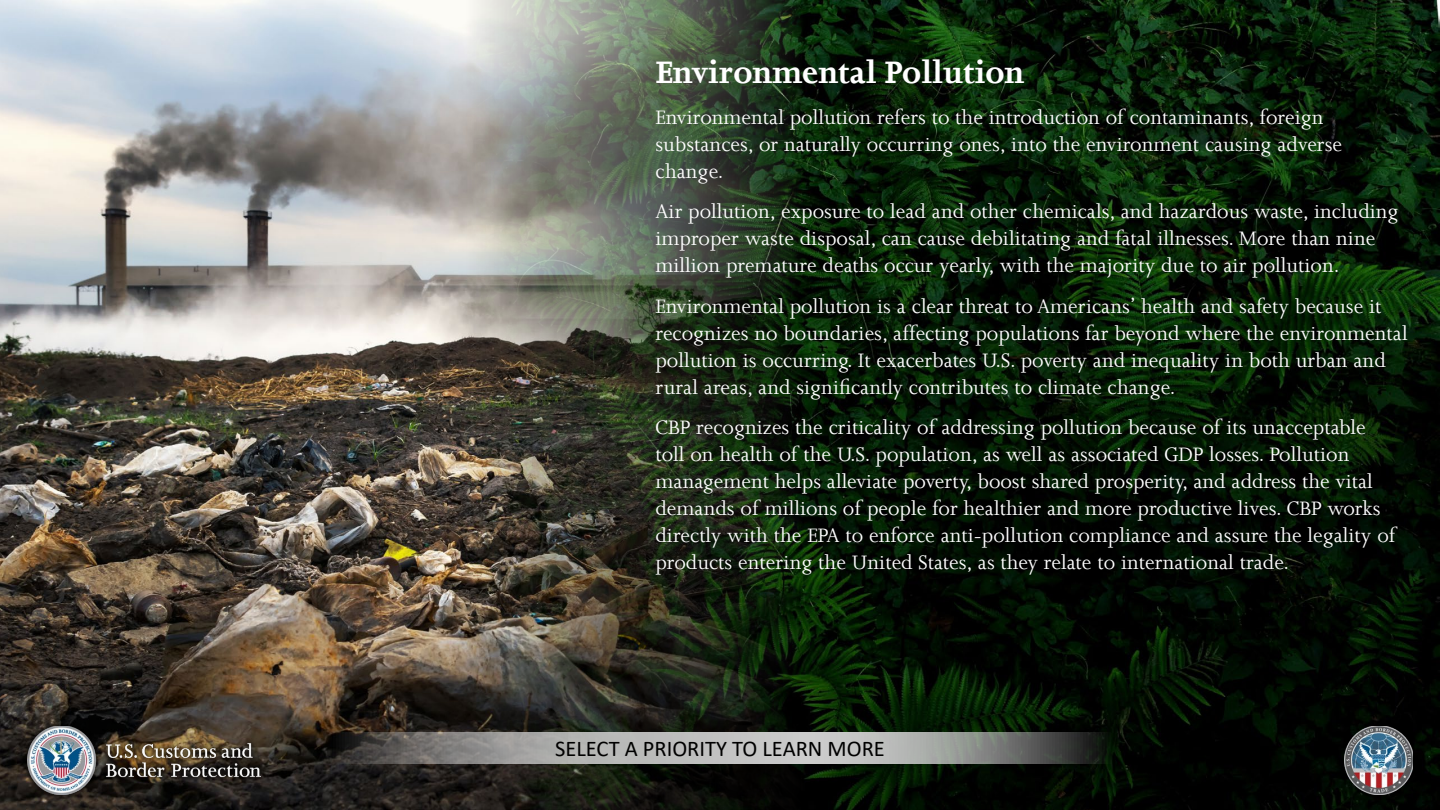
<style>
.page{position:relative;width:1440px;height:810px;background:#fff}
.page>*{position:absolute;margin:0;border:0;box-sizing:border-box;transform-origin:0 0}
.t1{font:700 36px "Joanna";color:#fff}
.t2{font:22.5px/27px "Joanna";color:#fff}
.t3{font:22.5px "Calibri";color:#000}
</style>
<div class="page">
<img style="left:808px;top:0;width:632px;height:810px">
<img style="left:0;top:0;width:808px;height:810px">
<svg style="left:20px;top:720px;width:246px;height:81px;background:#27221d"></svg>
<img style="left:27px;top:726px;width:234px;height:69px">
<img style="left:1344px;top:726px;width:69px;height:69px">
<svg style="left:28px;top:716px;width:88px;height:6px"></svg>
<svg style="left:152px;top:716px;width:129px;height:6px"></svg>
<svg style="left:294px;top:716px;width:129px;height:6px"></svg>
<svg style="left:435px;top:716px;width:129px;height:6px"></svg>
<svg style="left:577px;top:716px;width:129px;height:6px"></svg>
<svg style="left:718px;top:716px;width:129px;height:6px"></svg>
<svg style="left:860px;top:716px;width:129px;height:6px"></svg>
<svg style="left:1001px;top:716px;width:129px;height:6px"></svg>
<svg style="left:1143px;top:716px;width:129px;height:6px"></svg>
<svg style="left:1284px;top:716px;width:129px;height:6px"></svg>
<svg style="left:326px;top:732px;width:788px;height:32px;background:#919290"></svg>
<h1 class="t1" style="left:656px;top:50px;width:371px">Environmental Pollution</h1>
<p class="t2" style="left:656px;top:103px;width:688px">Environmental pollution refers to the introduction of contaminants, foreign substances, or naturally occurring ones, into the environment causing adverse change.</p>
<p class="t2" style="left:656px;top:197px;width:745px">Air pollution, exposure to lead and other chemicals, and hazardous waste, including improper waste disposal, can cause debilitating and fatal illnesses. More than nine million premature deaths occur yearly, with the majority due to air pollution.</p>
<p class="t2" style="left:656px;top:292px;width:754px">Environmental pollution is a clear threat to Americans’ health and safety because it recognizes no boundaries, affecting populations far beyond where the environmental pollution is occurring. It exacerbates U.S. poverty and inequality in both urban and rural areas, and significantly contributes to climate change.</p>
<p class="t2" style="left:656px;top:413px;width:742px">CBP recognizes the criticality of addressing pollution because of its unacceptable toll on health of the U.S. population, as well as associated GDP losses. Pollution management helps alleviate poverty, boost shared prosperity, and address the vital demands of millions of people for healthier and more productive lives. CBP works directly with the EPA to enforce anti-pollution compliance and assure the legality of products entering the United States, as they relate to international trade.</p>
<p class="t3" style="left:555px;top:733px;width:331px">SELECT A PRIORITY TO LEARN MORE</p>
</div>
